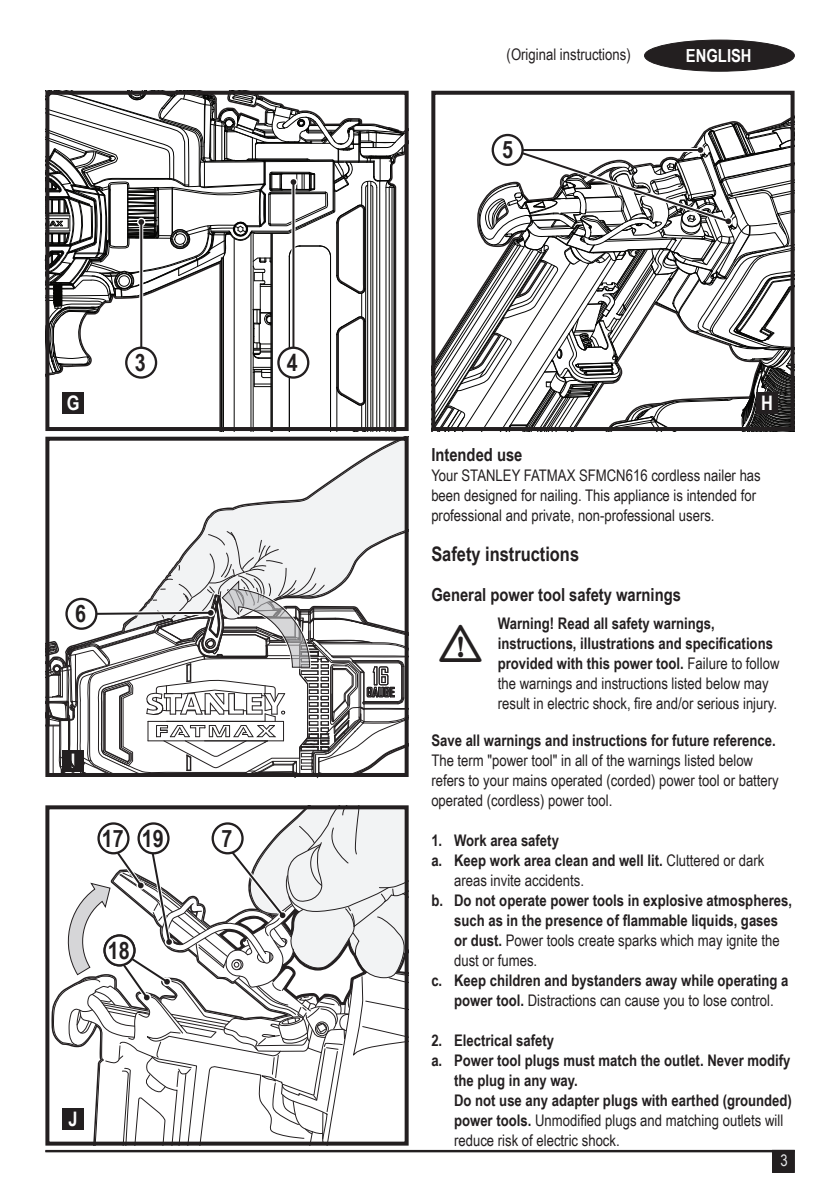
<style>
.page{position:relative;width:840px;height:1191px;background:#fff}
.page>*{position:absolute;margin:0;border:0;box-sizing:border-box;transform-origin:0 0}
.body{font:34px "Blackand Decker";color:#231f20}
.t1{font:700 24px "Arial Narrow";color:#231f20}
.t2{font:700 20px "Arial Narrow";color:#231f20}
.t3{font:700 20px "Arial Narrow";color:#fff}
.h0{font:700 18px "Arial Narrow";color:#231f20}
.t4{font:700 18px "Arial Narrow";color:#fff}
.body-2{font:16px/20px "Arial Narrow";color:#231f20}
.safe2{font:700 16px/20px "Arial Narrow";color:#231f20}
.safe2-2{font:16px/20px "Arial Narrow";color:#231f20}
.safe1{font:700 16px "Arial Narrow";color:#231f20}
.body-3{font:700 16px "Arial Narrow";color:#231f20}
.t5{font:16px "Arial Narrow";color:#e6e7e9}
.s1{font-weight:700}
.s2{font-weight:400}
</style>
<div class="page">
<hr style="left:45px;top:1149px;width:749px;height:2px;background:#231f20">
<div style="left:644px;top:40px;width:150px;height:31px;background:#231f20;border-radius:50%"></div>
<div style="left:644px;top:40px;width:150px;height:31px;border:1px solid #231f20;border-radius:50%"></div>
<hr style="left:45px;top:1150px;width:749px;height:2px;background:#231f20">
<div style="left:772px;top:1151px;width:21px;height:21px;background:#231f20"></div>
<div style="left:771px;top:1150px;width:23px;height:23px;border:2px solid #231f20"></div>
<svg style="left:431px;top:118px;width:363px;height:314px"></svg>
<hr style="left:512px;top:149px;width:188px;height:2px;background:#231f20">
<div style="left:492px;top:135px;width:30px;height:30px;background:#fff;border-radius:50%"></div>
<div style="left:491px;top:134px;width:32px;height:32px;border:2px solid #231f20;border-radius:50%"></div>
<div style="left:431px;top:91px;width:363px;height:340px;border:4px solid #231f20"></div>
<svg style="left:45px;top:90px;width:363px;height:336px"></svg>
<hr style="left:292px;top:182px;width:2px;height:175px;background:#231f20">
<div style="left:278px;top:348px;width:30px;height:29px;background:#fff;border-radius:50%"></div>
<div style="left:277px;top:346px;width:32px;height:33px;border:2px solid #231f20;border-radius:50%"></div>
<div style="left:45px;top:91px;width:363px;height:340px;border:4px solid #231f20"></div>
<svg style="left:50px;top:442px;width:353px;height:336px"></svg>
<div style="left:45px;top:437px;width:363px;height:340px;border:4px solid #231f20"></div>
<svg style="left:52px;top:810px;width:351px;height:330px"></svg>
<div style="left:45px;top:805px;width:363px;height:340px;border:4px solid #231f20"></div>
<div style="left:62px;top:1108px;width:22px;height:22px;background:#231f20"></div>
<div style="left:755px;top:392px;width:22px;height:22px;background:#231f20"></div>
<p class="t3" style="left:67px;top:388px;width:14px">G</p>
<p class="t1" style="left:135px;top:345px;width:12px">3</p>
<p class="t1" style="left:287px;top:345px;width:12px">4</p>
<p class="t1" style="left:75px;top:595px;width:12px">6</p>
<p class="t3" style="left:71px;top:745px;width:6px">I</p>
<p class="t1" style="left:102px;top:820px;width:63px">17 19</p>
<p class="t1" style="left:221px;top:820px;width:12px">7</p>
<p class="t1" style="left:108px;top:932px;width:23px">158</p>
<p class="t3" style="left:68px;top:1104px;width:11px">J</p>
<p class="body-2" style="left:506px;top:43px;width:125px">(Original instructions)</p>
<p class="t4" style="left:685px;top:42px;width:67px">ENGLISH</p>
<p class="t1" style="left:502px;top:131px;width:12px">5</p>
<p class="t3" style="left:760px;top:388px;width:13px">H</p>
<p class="h0" style="left:431px;top:441px;width:93px">Intended use</p>
<p class="body-2" style="left:431px;top:465px;width:331px">Your STANLEY FATMAX SFMCN616 cordless nailer has been designed for nailing. This appliance is intended for professional and private, non-professional users.</p>
<p class="t2" style="left:431px;top:539px;width:149px">Safety instructions</p>
<p class="h0" style="left:431px;top:581px;width:251px">General power tool safety warnings</p>
<p class="body" style="left:439px;top:630px;width:44px">@</p>
<p class="body-3" style="left:497px;top:611px;width:218px">Warning! Read all safety warnings,</p>
<p class="body-2" style="left:497px;top:633px;width:283px"><span class="s1">instructions, illustrations and specifications provided with this power tool.</span> Failure to follow the warnings and instructions listed below may result in electric shock, fire and/or serious injury.</p>
<p class="body-2" style="left:431px;top:730px;width:349px"><span class="s1">Save all warnings and instructions for future reference.<br></span>The term "power tool" in all of the warnings listed below refers to your mains operated (corded) power tool or battery operated (cordless) power tool.</p>
<p class="safe1" style="left:431px;top:828px;width:129px">1. Work area safety</p>
<p class="safe2-2" style="left:454px;top:850px;width:311px;text-indent:-23px"><span class="s1">a. Keep work area clean and well lit.</span> Cluttered or dark areas invite accidents.</p>
<p class="safe2" style="left:454px;top:889px;width:339px;text-indent:-23px">b. Do not operate power tools in explosive atmospheres, such as in the presence of flammable liquids, gases or dust. <span class="s2">Power tools create sparks which may ignite the dust or fumes.</span></p>
<p class="safe2" style="left:431px;top:969px;width:358px;text-align:center">c. Keep children and bystanders away while operating a power tool. <span class="s2">Distractions can cause you to lose control.</span></p>
<p class="safe1" style="left:431px;top:1028px;width:124px">2. Electrical safety</p>
<p class="safe2" style="left:454px;top:1049px;width:338px;text-indent:-23px">a. Power tool plugs must match the outlet. Never modify the plug in any way.</p>
<p class="safe2-2" style="left:454px;top:1090px;width:339px"><span class="s1">Do not use any adapter plugs with earthed (grounded) power tools.</span> Unmodified plugs and matching outlets will reduce risk of electric shock.</p>
<p class="t5" style="left:779px;top:1148px;width:9px">3</p>
</div>
